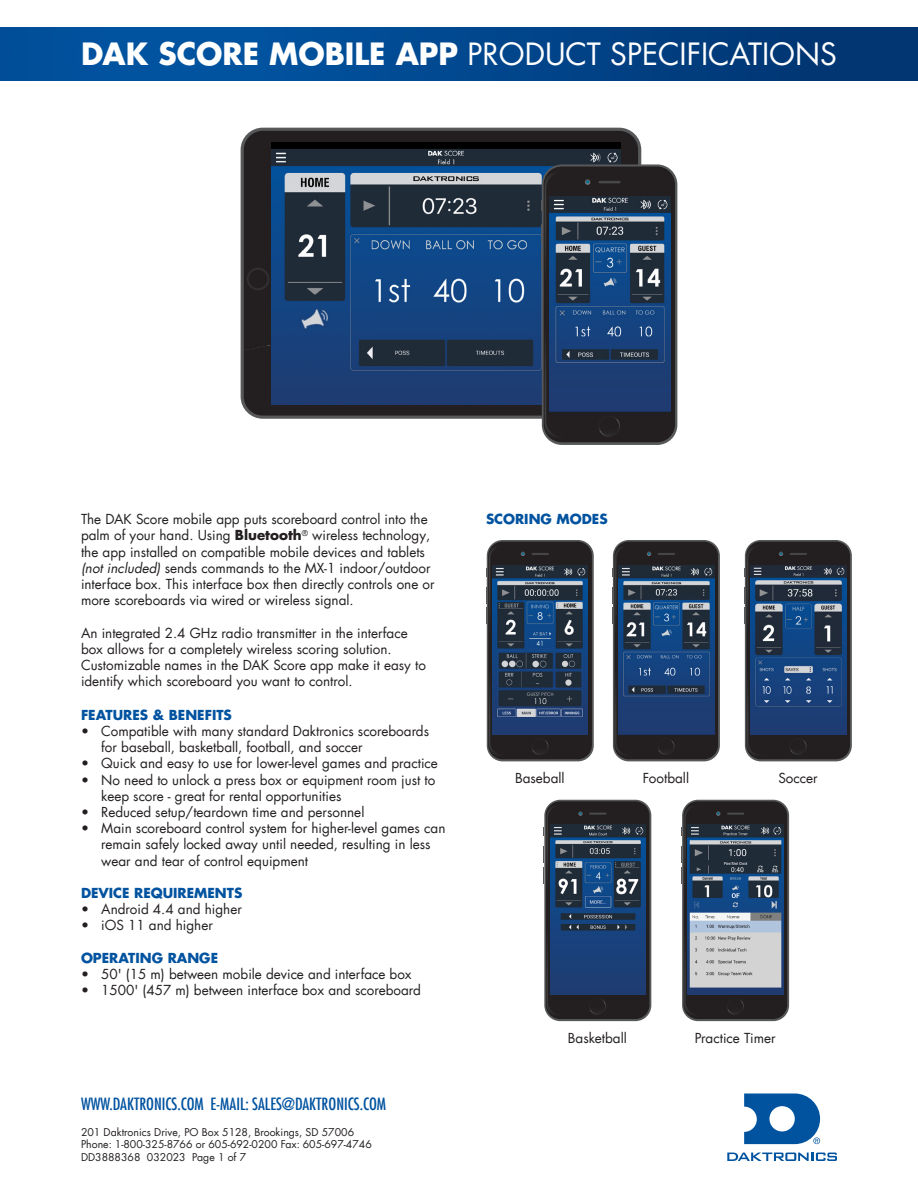
<style>
.page{position:relative;width:918px;height:1188px;background:#fff}
.page>*{position:absolute;margin:0;border:0;box-sizing:border-box;transform-origin:0 0}
.Heading_1{font:30px "Futura Com";color:#fff}
.t1{font:500 condensed 16.5px "Futura Com";color:#0153a0}
.Body_Text{font:13.5px/16.2px "Futura Com";color:#231f20}
.Heading_3{font:700 13.5px "Futura Com";color:#0153a0}
.Sport_Mode_Caption{font:13.5px "Futura Com";color:#231f20}
.t2{font:10.5px/12.6px "Futura Com";color:#231f20}
.s1{font-weight:700}
.s2{font-style:italic}
</style>
<div class="page">
<div style="left:0;top:27px;width:918px;height:54px;background:linear-gradient(to right,#0158a8,#013572)"></div>
<svg style="left:727px;top:1153px;width:110px;height:8px"></svg>
<svg style="left:744px;top:1094px;width:76px;height:50px"></svg>
<svg style="left:241px;top:128px;width:400px;height:291px;background:#646567"></svg>
<svg style="left:244px;top:350px;width:298px;height:66px;background:#262223"></svg>
<div style="left:244px;top:131px;width:394px;height:219px;background:#231f20"></div>
<svg style="left:247px;top:268px;width:22px;height:22px"></svg>
<img style="left:271px;top:142px;width:350px;height:263px">
<svg style="left:542px;top:164px;width:135px;height:281px;background:#525355"></svg>
<div style="left:544px;top:167px;width:131px;height:275px;background:#231f20;border-radius:18px"></div>
<svg style="left:598px;top:415px;width:22px;height:22px"></svg>
<hr style="left:599px;top:181px;width:22px;height:2px;background:#4b4c4d">
<svg style="left:585px;top:179px;width:5px;height:6px"></svg>
<svg style="left:541px;top:169px;width:12px;height:116px"></svg>
<svg style="left:545px;top:346px;width:8px;height:93px"></svg>
<div style="left:600px;top:417px;width:19px;height:19px;background:#231f20;border-radius:10px"></div>
<img style="left:549px;top:196px;width:121px;height:216px">
<svg style="left:613px;top:540px;width:107px;height:221px"></svg>
<div style="left:614px;top:542px;width:104px;height:217px;background:#231f20;border-radius:14px"></div>
<svg style="left:658px;top:738px;width:17px;height:17px"></svg>
<svg style="left:658px;top:553px;width:17px;height:2px"></svg>
<svg style="left:647px;top:552px;width:4px;height:4px"></svg>
<svg style="left:612px;top:544px;width:9px;height:91px"></svg>
<svg style="left:615px;top:666px;width:7px;height:91px"></svg>
<div style="left:659px;top:739px;width:15px;height:15px;background:#231f20;border-radius:8px"></div>
<svg style="left:745px;top:540px;width:107px;height:221px"></svg>
<div style="left:746px;top:542px;width:104px;height:217px;background:#231f20;border-radius:14px"></div>
<svg style="left:790px;top:738px;width:17px;height:17px"></svg>
<svg style="left:790px;top:553px;width:17px;height:2px"></svg>
<svg style="left:779px;top:552px;width:4px;height:4px"></svg>
<svg style="left:744px;top:544px;width:9px;height:91px"></svg>
<svg style="left:747px;top:666px;width:7px;height:91px"></svg>
<div style="left:790px;top:739px;width:16px;height:15px;background:#242021;border-radius:8px"></div>
<svg style="left:544px;top:800px;width:107px;height:221px"></svg>
<div style="left:546px;top:801px;width:103px;height:218px;background:#231f20;border-radius:14px"></div>
<svg style="left:589px;top:998px;width:17px;height:17px"></svg>
<svg style="left:589px;top:813px;width:18px;height:2px"></svg>
<svg style="left:578px;top:811px;width:5px;height:5px"></svg>
<svg style="left:544px;top:804px;width:16px;height:91px"></svg>
<svg style="left:547px;top:947px;width:6px;height:70px"></svg>
<div style="left:590px;top:999px;width:15px;height:15px;background:#231f20;border-radius:8px"></div>
<svg style="left:682px;top:800px;width:107px;height:221px"></svg>
<div style="left:684px;top:801px;width:103px;height:218px;background:#231f20;border-radius:14px"></div>
<svg style="left:727px;top:998px;width:17px;height:17px"></svg>
<svg style="left:727px;top:813px;width:17px;height:2px"></svg>
<svg style="left:716px;top:811px;width:4px;height:5px"></svg>
<svg style="left:681px;top:804px;width:17px;height:91px"></svg>
<svg style="left:684px;top:926px;width:7px;height:91px"></svg>
<div style="left:728px;top:999px;width:15px;height:15px;background:#231f20;border-radius:8px"></div>
<svg style="left:487px;top:540px;width:107px;height:221px"></svg>
<div style="left:488px;top:542px;width:104px;height:217px;background:#231f20;border-radius:14px"></div>
<svg style="left:531px;top:738px;width:18px;height:17px"></svg>
<svg style="left:532px;top:553px;width:17px;height:2px"></svg>
<svg style="left:521px;top:552px;width:4px;height:4px"></svg>
<svg style="left:486px;top:544px;width:8px;height:91px"></svg>
<svg style="left:489px;top:683px;width:7px;height:74px"></svg>
<div style="left:532px;top:739px;width:16px;height:15px;background:#231f20;border-radius:8px"></div>
<img style="left:619px;top:565px;width:95px;height:170px">
<img style="left:751px;top:565px;width:95px;height:170px">
<img style="left:550px;top:825px;width:96px;height:170px">
<img style="left:688px;top:825px;width:95px;height:170px">
<img style="left:492px;top:565px;width:96px;height:170px">
<p class="Heading_1" style="left:81px;top:34px;width:757px"><span class="s1">DAK SCORE MOBILE APP</span> PRODUCT SPECIFICATIONS</p>
<p class="Body_Text" style="left:81px;top:511px;width:355px">The DAK Score mobile app puts scoreboard control into the palm of your hand. Using <span class="s1">Bluetooth</span><sup>®</sup> wireless technology, the app installed on compatible mobile devices and tablets <span class="s2">(not included)</span> sends commands to the MX-1 indoor/outdoor interface box. This interface box then directly controls one or more scoreboards via wired or wireless signal.</p>
<p class="Body_Text" style="left:81px;top:624px;width:347px">An integrated 2.4 GHz radio transmitter in the interface box allows for a completely wireless scoring solution.<br>Customizable names in the DAK Score app make it easy to identify which scoreboard you want to control.</p>
<p class="Heading_3" style="left:81px;top:704px;width:152px">FEATURES &amp; BENEFITS</p>
<p class="Body_Text" style="left:101px;top:723px;width:329px;text-indent:-20px">• Compatible with many standard Daktronics scoreboards for baseball, basketball, football, and soccer</p>
<p class="Body_Text" style="left:81px;top:755px;width:358px">• Quick and easy to use for lower-level games and practice</p>
<p class="Body_Text" style="left:101px;top:771px;width:336px;text-indent:-20px">• No need to unlock a press box or equipment room just to keep score - great for rental opportunities</p>
<p class="Body_Text" style="left:81px;top:804px;width:285px">• Reduced setup/teardown time and personnel</p>
<p class="Body_Text" style="left:101px;top:820px;width:346px;text-indent:-20px">• Main scoreboard control system for higher-level games can remain safely locked away until needed, resulting in less wear and tear of control equipment</p>
<p class="Heading_3" style="left:81px;top:883px;width:163px">DEVICE REQUIREMENTS</p>
<p class="Body_Text" style="left:81px;top:901px;width:162px">• Android 4.4 and higher</p>
<p class="Body_Text" style="left:81px;top:917px;width:133px">• iOS 11 and higher</p>
<p class="Heading_3" style="left:81px;top:947px;width:139px">OPERATING RANGE</p>
<p class="Body_Text" style="left:81px;top:966px;width:332px">• 50' (15 m) between mobile device and interface box</p>
<p class="Body_Text" style="left:81px;top:982px;width:341px">• 1500' (457 m) between interface box and scoreboard</p>
<p class="t1" style="left:81px;top:1092px;width:307px">WWW.DAKTRONICS.COM E-MAIL: SALES@DAKTRONICS.COM</p>
<p class="t2" style="left:81px;top:1126px;width:292px">201 Daktronics Drive, PO Box 5128, Brookings, SD 57006<br>Phone: 1-800-325-8766 or 605-692-0200 Fax: 605-697-4746<br>DD3888368 032023 Page 1 of 7</p>
<p class="Heading_3" style="left:486px;top:509px;width:123px">SCORING MODES</p>
<p class="Sport_Mode_Caption" style="left:515px;top:769px;width:51px">Baseball</p>
<p class="Sport_Mode_Caption" style="left:643px;top:769px;width:48px">Football</p>
<p class="Sport_Mode_Caption" style="left:778px;top:769px;width:41px">Soccer</p>
<p class="Sport_Mode_Caption" style="left:568px;top:1029px;width:60px">Basketball</p>
<p class="Sport_Mode_Caption" style="left:695px;top:1029px;width:82px">Practice Timer</p>
</div>
